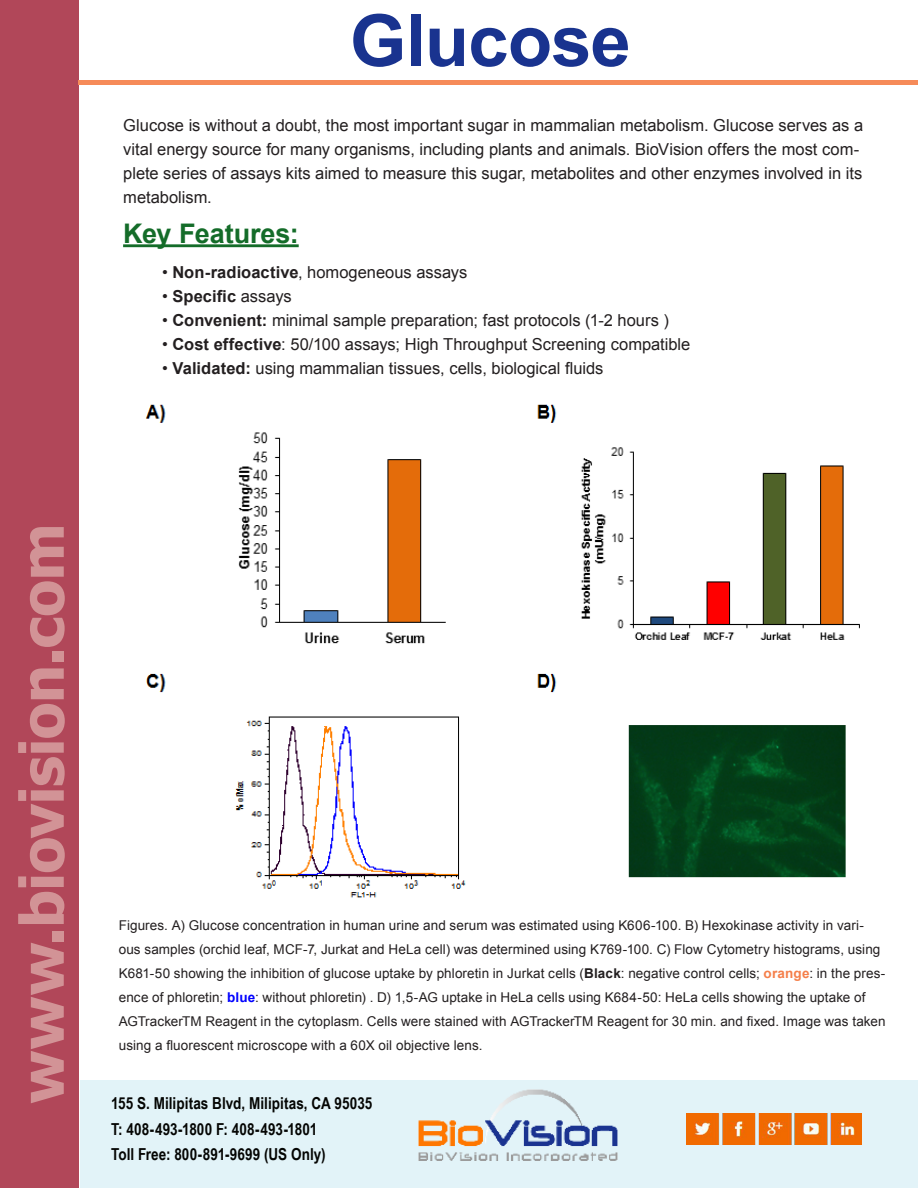
<style>
.page{position:relative;width:918px;height:1188px;background:#fff}
.page>*{position:absolute;margin:0;border:0;box-sizing:border-box;transform-origin:0 0}
.t1{font:700 72px "Arial Narrow";letter-spacing:-.01em;color:#19338f;scale:1.23 1}
.t2{font:700 60px "Tahoma";letter-spacing:-.015em;color:#d29396}
.t3{font:700 27px "Arial";letter-spacing:-.005em;color:#146c29}
.t4{font:16.5px/24px "Arial";color:#231f20}
.t5{font:700 16.5px/25.5px "Arial Narrow";letter-spacing:.005em;color:#040503}
.t6{font:700 16.5px "Arial";letter-spacing:.005em;color:#231f20}
.t7{font:13.5px/24px "Arial";letter-spacing:.005em;color:#231f20}
.s1{font-weight:700}
.s2{font-weight:400}
.s3{font-weight:700;color:#f57f4a}
.s4{font-weight:700;color:#00f}
</style>
<div class="page">
<div style="left:0;top:0;width:79px;height:1188px;background:#b14759"></div>
<div style="left:80px;top:1080px;width:838px;height:108px;background:#e2f3f8"></div>
<img style="left:418px;top:1089px;width:200px;height:72px">
<img style="left:686px;top:1113px;width:175px;height:32px">
<hr style="left:79px;top:80px;width:839px;height:4px;background:#f68b59">
<hr style="left:123px;top:244px;width:176px;height:3px;background:#146c29">
<img style="left:145px;top:404px;width:715px;height:494px">
<p class="t1" style="left:350px;top:-14px;width:230px">Glucose</p>
<p class="t4" style="left:123px;top:113px;width:741px">Glucose is without a doubt, the most important sugar in mammalian metabolism. Glucose serves as a vital energy source for many organisms, including plants and animals. BioVision offers the most com&shy;plete series of assays kits aimed to measure this sugar, metabolites and other enzymes involved in its metabolism.</p>
<p class="t3" style="left:123px;top:215px;width:177px">Key Features:</p>
<p class="t4" style="left:162px;top:260px;width:307px">• <span class="s1">Non-radioactive</span>, homogeneous assays</p>
<p class="t6" style="left:162px;top:285px;width:131px"><span class="s2">•</span> Specific <span class="s2">assays</span></p>
<p class="t4" style="left:162px;top:308px;width:509px">• <span class="s1">Convenient:</span> minimal sample preparation; fast protocols (1-2 hours )</p>
<p class="t4" style="left:162px;top:332px;width:530px">• <span class="s1">Cost effective</span>: 50/100 assays; High Throughput Screening compatible</p>
<p class="t4" style="left:162px;top:356px;width:443px">• <span class="s1">Validated:</span> using mammalian tissues, cells, biological fluids</p>
<h2 class="t2" style="left:0;top:1104px;width:582px;rotate:-90deg">www.biovision.com</h2>
<p class="t7" style="left:119px;top:914px;width:768px">Figures. A) Glucose concentration in human urine and serum was estimated using K606-100. B) Hexokinase activity in vari&shy;ous samples (orchid leaf, MCF-7, Jurkat and HeLa cell) was determined using K769-100. C) Flow Cytometry histograms, using K681-50 showing the inhibition of glucose uptake by phloretin in Jurkat cells (<span class="s1">Black</span>: negative control cells; <span class="s3">orange</span>: in the pres&shy;ence of phloretin; <span class="s4">blue</span>: without phloretin) . D) 1,5-AG uptake in HeLa cells using K684-50: HeLa cells showing the uptake of AGTrackerTM Reagent in the cytoplasm. Cells were stained with AGTrackerTM Reagent for 30 min. and fixed. Image was taken using a fluorescent microscope with a 60X oil objective lens.</p>
<p class="t5" style="left:111px;top:1090px;width:263px">155 S. Milipitas Blvd, Milipitas, CA 95035<br>T: 408-493-1800 F: 408-493-1801<br>Toll Free: 800-891-9699 (US Only)</p>
</div>
